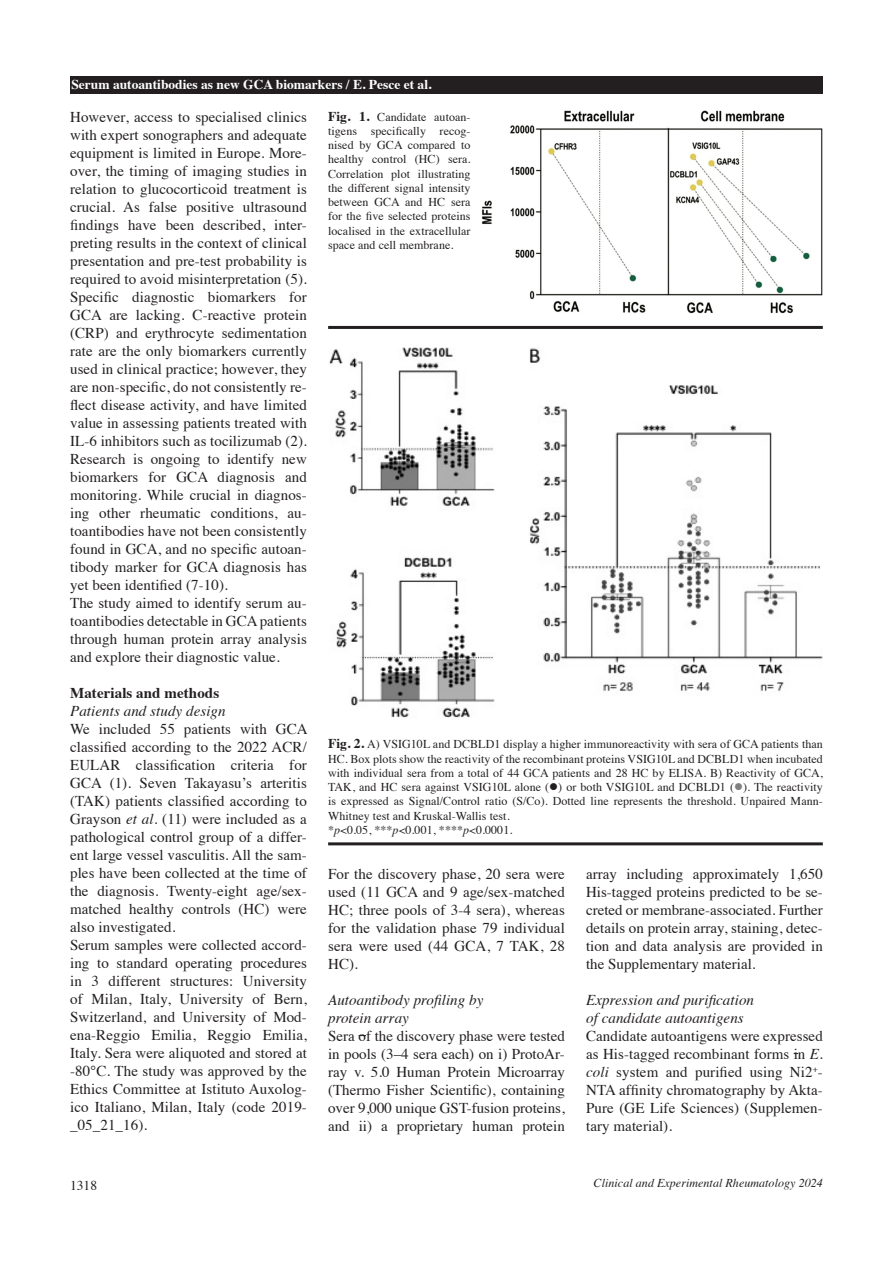
<style>
.page{position:relative;width:893px;height:1263px;background:#fff}
.page>*{position:absolute;margin:0;border:0;box-sizing:border-box;transform-origin:0 0}
.t1{font:15px/18px "Times";letter-spacing:.005em;color:#231f20;text-align:justify}
.t2{font:italic 15px "Times";letter-spacing:.005em;color:#231f20}
.t3{font:700 15px "Times";letter-spacing:.005em;color:#231f20}
.t4{font:700 13.5px "Times";color:#fff}
.t5{font:13.5px "Times";color:#231f20}
.t6{font:12px/14.2px "Times";letter-spacing:.005em;color:#231f20;text-align:justify}
.t7{font:italic 12px "Times";letter-spacing:.005em;color:#231f20}
.s1{font-style:italic}
.s2{font-weight:700;font-size:13.5px}
.s3{color:#808080}
</style>
<div class="page">
<div style="left:70px;top:77px;width:753px;height:17px;background:#231f20"></div>
<img style="left:481px;top:111px;width:342px;height:203px">
<hr style="left:328px;top:326px;width:495px;height:3px;background:#231f20">
<img style="left:329px;top:347px;width:494px;height:371px">
<hr style="left:328px;top:842px;width:495px;height:3px;background:#231f20">
<p class="t4" style="left:71px;top:71px;width:362px">Serum autoantibodies as new GCA biomarkers / E. Pesce et al.</p>
<p class="t1" style="left:70px;top:106px;width:238px">However, access to specialised clinics with expert sonographers and adequate equipment is limited in Europe. More&shy;over, the timing of imaging studies in relation to glucocorticoid treatment is crucial. As false positive ultrasound findings have been described, inter&shy;preting results in the context of clinical presentation and pre-test probability is required to avoid misinterpretation (5).</p>
<p class="t1" style="left:70px;top:286px;width:238px">Specific diagnostic biomarkers for GCA are lacking. C-reactive protein (CRP) and erythrocyte sedimentation rate are the only biomarkers currently used in clinical practice; however, they are non-specific, do not consistently re&shy;flect disease activity, and have limited value in assessing patients treated with IL-6 inhibitors such as tocilizumab (2).<br>Research is ongoing to identify new biomarkers for GCA diagnosis and monitoring. While crucial in diagnos&shy;ing other rheumatic conditions, au&shy;toantibodies have not been consistently found in GCA, and no specific autoan&shy;tibody marker for GCA diagnosis has yet been identified (7-10).</p>
<p class="t1" style="left:70px;top:592px;width:238px">The study aimed to identify serum au&shy;toantibodies detectable in GCA patients through human protein array analysis and explore their diagnostic value.</p>
<p class="t3" style="left:70px;top:678px;width:150px">Materials and methods</p>
<p class="t2" style="left:70px;top:698px;width:157px">Patients and study design</p>
<p class="t1" style="left:70px;top:718px;width:239px">We included 55 patients with GCA classified according to the 2022 ACR/ EULAR classification criteria for GCA (1). Seven Takayasu’s arteritis (TAK) patients classified according to Grayson <span class="s1">et al.</span> (11) were included as a pathological control group of a differ&shy;ent large vessel vasculitis. All the sam&shy;ples have been collected at the time of the diagnosis. Twenty-eight age/sex&shy;matched healthy controls (HC) were also investigated.</p>
<p class="t1" style="left:70px;top:934px;width:238px">Serum samples were collected accord&shy;ing to standard operating procedures in 3 different structures: University of Milan, Italy, University of Bern, Switzerland, and University of Mod&shy;ena-Reggio Emilia, Reggio Emilia, Italy. Sera were aliquoted and stored at -80°C. The study was approved by the Ethics Committee at Istituto Auxolog&shy;ico Italiano, Milan, Italy (code 2019- _05_21_16).</p>
<p class="t6" style="left:328px;top:108px;width:144px"><span class="s2">Fig. 1.</span> Candidate autoan&shy;tigens specifically recog&shy;nised by GCA compared to healthy control (HC) sera.<br>Correlation plot illustrating the different signal intensity between GCA and HC sera for the five selected proteins localised in the extracellular space and cell membrane.</p>
<p class="t6" style="left:328px;top:736px;width:496px"><span class="s2">Fig. 2.</span> A) VSIG10L and DCBLD1 display a higher immunoreactivity with sera of GCA patients than HC. Box plots show the reactivity of the recombinant proteins VSIG10L and DCBLD1 when incubated with individual sera from a total of 44 GCA patients and 28 HC by ELISA. B) Reactivity of GCA, TAK, and HC sera against VSIG10L alone (●) or both VSIG10L and DCBLD1 (<span class="s3">●</span>). The reactivity is expressed as Signal/Control ratio (S/Co). Dotted line represents the threshold. Unpaired Mann-Whitney test and Kruskal-Wallis test.</p>
<p class="t6" style="left:328px;top:822px;width:186px">*<span class="s1">p</span>&lt;0.05, ***<span class="s1">p</span>&lt;0.001, ****<span class="s1">p</span>&lt;0.0001.</p>
<p class="t1" style="left:586px;top:863px;width:238px">array including approximately 1,650<br>His-tagged proteins predicted to be se&shy;creted or membrane-associated. Further details on protein array, staining, detec&shy;tion and data analysis are provided in the Supplementary material.</p>
<p class="t2" style="left:586px;top:986px;width:169px">Expression and purification</p>
<p class="t2" style="left:586px;top:1004px;width:159px">of candidate autoantigens</p>
<p class="t1" style="left:586px;top:1025px;width:238px">Candidate autoantigens were expressed as His-tagged recombinant forms in <span class="s1">E. coli</span> system and purified using Ni2<sup>+</sup>- NTA affinity chromatography by Akta-Pure (GE Life Sciences) (Supplemen&shy;tary material).</p>
<p class="t1" style="left:328px;top:863px;width:238px">For the discovery phase, 20 sera were used (11 GCA and 9 age/sex-matched HC; three pools of 3-4 sera), whereas for the validation phase 79 individual sera were used (44 GCA, 7 TAK, 28<br>HC).</p>
<p class="t2" style="left:328px;top:986px;width:157px">Autoantibody profiling by</p>
<p class="t2" style="left:328px;top:1004px;width:82px">protein array</p>
<p class="t1" style="left:328px;top:1025px;width:238px">Sera of the discovery phase were tested in pools (3–4 sera each) on i) ProtoAr&shy;ray v. 5.0 Human Protein Microarray (Thermo Fisher Scientific), containing over 9,000 unique GST-fusion proteins, and ii) a proprietary human protein</p>
<p class="t5" style="left:70px;top:1172px;width:28px">1318</p>
<p class="t7" style="left:594px;top:1173px;width:231px">Clinical and Experimental Rheumatology 2024</p>
</div>
